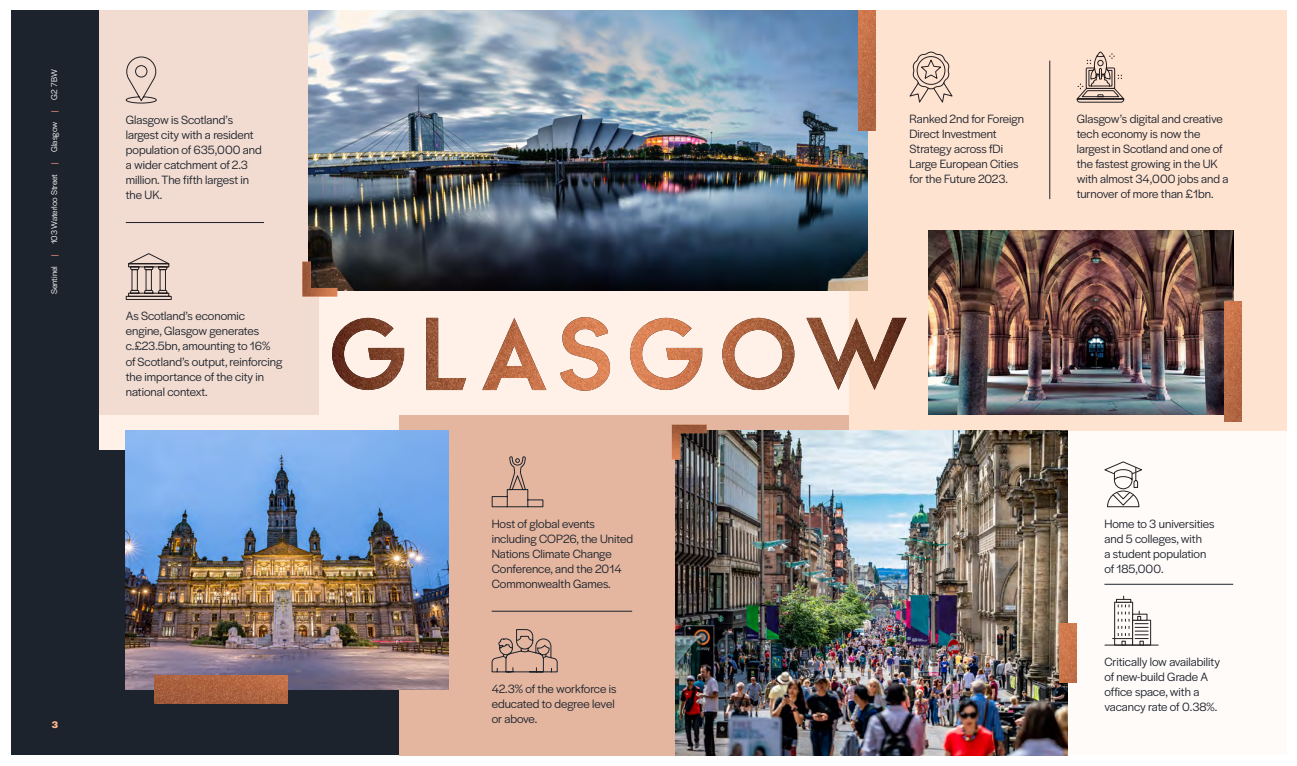
<style>
.page{position:relative;width:1297px;height:766px;background:#fff}
.page>*{position:absolute;margin:0;border:0;box-sizing:border-box;transform-origin:0 0}
.t1{font:12.5px/15px "Halyard Display";color:#1d232c}
.t2{font:700 10px "Halyard Display";color:#ffba8c}
.t3{font:8.75px "Halyard Display";color:#fff}
.s1{color:#ffa386}
</style>
<div class="page">
<div style="left:11px;top:11px;width:1275px;height:744px;background:#1d232c"></div>
<div style="left:99px;top:11px;width:750px;height:439px;background:#fff1e8"></div>
<div style="left:99px;top:11px;width:220px;height:404px;background:#f2dcd1"></div>
<div style="left:1068px;top:379px;width:218px;height:376px;background:#fffbf9"></div>
<div style="left:399px;top:415px;width:450px;height:340px;background:#e4b6a0"></div>
<div style="left:849px;top:11px;width:437px;height:420px;background:#ffe3d1"></div>
<img style="left:126px;top:431px;width:322px;height:258px">
<img style="left:308px;top:11px;width:559px;height:280px">
<img style="left:928px;top:230px;width:305px;height:185px">
<img style="left:675px;top:431px;width:393px;height:324px">
<svg style="left:909px;top:51px;width:44px;height:52px"></svg>
<svg style="left:1076px;top:51px;width:49px;height:52px"></svg>
<svg style="left:126px;top:253px;width:46px;height:47px"></svg>
<svg style="left:125px;top:57px;width:32px;height:47px"></svg>
<svg style="left:1104px;top:461px;width:38px;height:46px"></svg>
<svg style="left:491px;top:456px;width:52px;height:51px"></svg>
<svg style="left:491px;top:629px;width:67px;height:43px"></svg>
<svg style="left:1148px;top:619px;width:3px;height:25px"></svg>
<svg style="left:1112px;top:596px;width:36px;height:48px"></svg>
<hr style="left:1105px;top:644px;width:53px;height:1px;background:#241f21">
<img style="left:332px;top:317px;width:574px;height:74px">
<img style="left:154px;top:675px;width:133px;height:27px">
<img style="left:858px;top:11px;width:17px;height:119px">
<img style="left:1060px;top:623px;width:17px;height:59px">
<img style="left:672px;top:424px;width:35px;height:35px">
<img style="left:302px;top:261px;width:35px;height:35px">
<hr style="left:126px;top:222px;width:138px;height:1px;background:#1d232c">
<hr style="left:492px;top:611px;width:140px;height:1px;background:#1d232c">
<hr style="left:1104px;top:584px;width:129px;height:1px;background:#1d232c">
<hr style="left:1049px;top:61px;width:1px;height:138px;background:#1d232c">
<img style="left:1224px;top:302px;width:17px;height:119px">
<p class="t3" style="left:48px;top:294px;width:226px;rotate:-90deg">Sentinel <span class="s1">|</span> 103 Waterloo Street <span class="s1">|</span> Glasgow <span class="s1">|</span> G2 7BW</p>
<p class="t1" style="left:126px;top:112px;width:137px">Glasgow is Scotland’s largest city with a resident population of 635,000 and a wider catchment of 2.3 million. The fifth largest in the UK.</p>
<p class="t1" style="left:126px;top:308px;width:158px">As Scotland’s economic engine, Glasgow generates c.£23.5bn, amounting to 16% of Scotland’s output, reinforcing the importance of the city in national context.</p>
<p class="t2" style="left:52px;top:717px;width:8px">3</p>
<p class="t1" style="left:492px;top:515px;width:143px">Host of global events including COP26, the United<br>Nations Climate Change<br>Conference, and the 2014<br>Commonwealth Games.</p>
<p class="t1" style="left:492px;top:680px;width:126px">42.3% of the workforce is educated to degree level or above.</p>
<p class="t1" style="left:909px;top:111px;width:116px">Ranked 2nd for Foreign<br>Direct Investment<br>Strategy across fDi<br>Large European Cities for the Future 2023.</p>
<p class="t1" style="left:1077px;top:111px;width:153px">Glasgow’s digital and creative tech economy is now the largest in Scotland and one of the fastest growing in the UK with almost 34,000 jobs and a turnover of more than £1bn.</p>
<p class="t1" style="left:1104px;top:515px;width:112px">Home to 3 universities and 5 colleges, with<br>a student population of 185,000.</p>
<p class="t1" style="left:1104px;top:653px;width:117px">Critically low availability of new-build Grade A office space, with a vacancy rate of 0.38%.</p>
</div>
